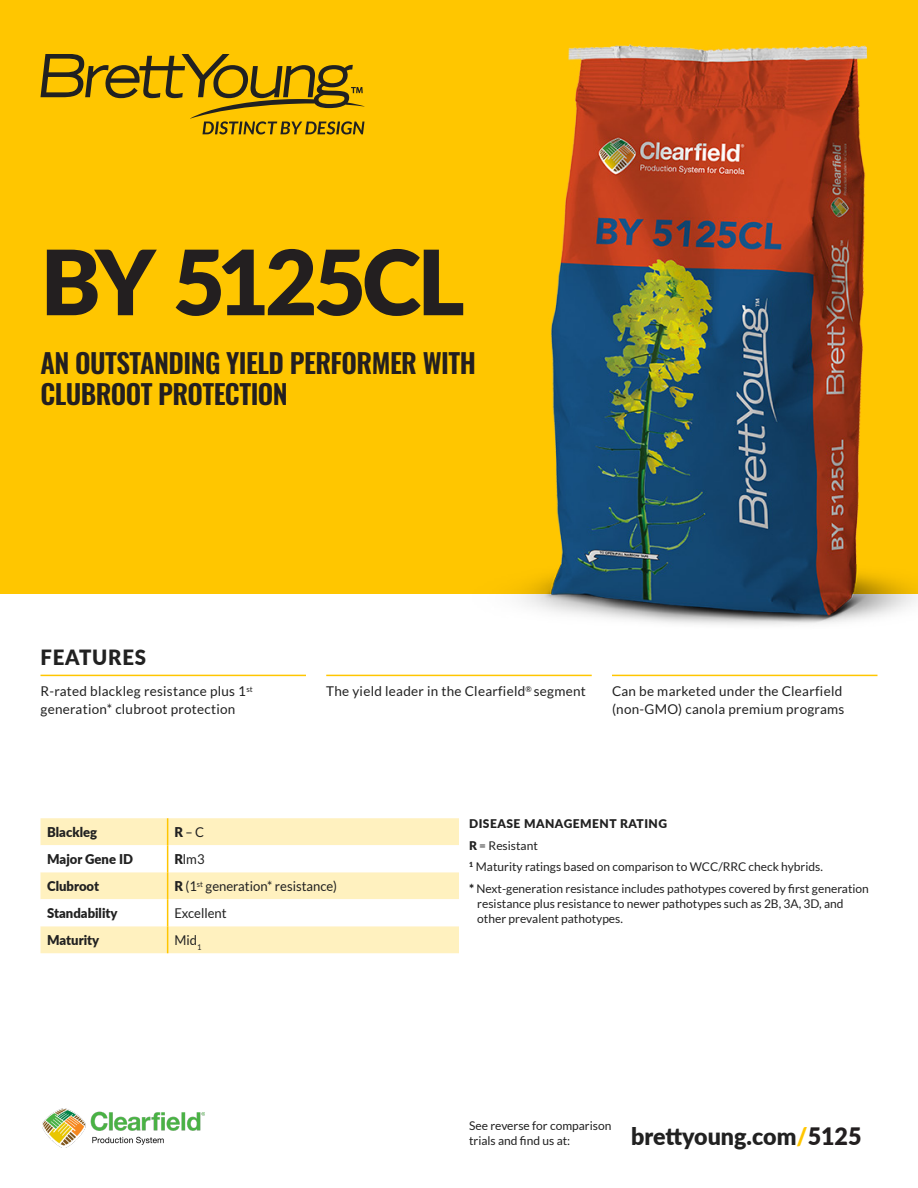
<style>
.page{position:relative;width:918px;height:1188px;background:#fff}
.page>*{position:absolute;margin:0;border:0;box-sizing:border-box;transform-origin:0 0}
.H1_Prouduct_Name{font:900 90px "Lato";letter-spacing:-.045em;color:#231f20}
.H2_Product_Description{font:600 27px/31.5px "Oswald";letter-spacing:-.02em;color:#231f20}
.Website{font:900 24px "Lato";color:#212121}
.t1{font:900 21px "Lato";letter-spacing:.04em;color:#212121}
.Canola_Listed_Features{font:13.5px/18px "Lato";letter-spacing:.02em;color:#212121}
.Table_Subheader{font:900 13.5px "Lato";color:#212121}
.Table_Content{font:13.5px "Lato";color:#212121}
.Small_Copy{font:12px/15px "Lato";color:#212121}
.Small_Copy_Heading{font:900 12px "Lato";letter-spacing:.04em;color:#212121}
.s1{font-weight:900}
.s2{color:#ffc600}
.s3{color:#231f20}
</style>
<div class="page">
<div style="left:0;top:0;width:918px;height:594px;background:#ffc600"></div>
<svg style="left:40px;top:54px;width:325px;height:80px"></svg>
<hr style="left:40px;top:675px;width:266px;height:1px;background:#ffc600">
<hr style="left:326px;top:675px;width:266px;height:1px;background:#ffc600">
<hr style="left:612px;top:675px;width:266px;height:1px;background:#ffc600">
<img style="left:521px;top:44px;width:396px;height:581px">
<svg style="left:40px;top:818px;width:419px;height:135px"></svg>
<img style="left:42px;top:1108px;width:163px;height:39px">
<p class="H1_Prouduct_Name" style="left:40px;top:215px;width:426px">BY 5125CL</p>
<p class="H2_Product_Description" style="left:40px;top:349px;width:437px">AN OUTSTANDING YIELD PERFORMER WITH<br>CLUBROOT PROTECTION</p>
<h3 class="t1" style="left:40px;top:641px;width:107px">FEATURES</h3>
<p class="Canola_Listed_Features" style="left:40px;top:682px;width:214px">R-rated blackleg resistance plus 1<sup>st </sup>generation* clubroot protection</p>
<p class="Canola_Listed_Features" style="left:326px;top:682px;width:261px">The yield leader in the Clearfield<sup>®</sup> segment</p>
<p class="Canola_Listed_Features" style="left:612px;top:682px;width:234px">Can be marketed under the Clearfield (non-GMO) canola premium programs</p>
<p class="Table_Subheader" style="left:47px;top:822px;width:51px">Blackleg</p>
<p class="Table_Content" style="left:174px;top:825px;width:31px"><span class="s1">R</span> – C</p>
<p class="Table_Subheader" style="left:47px;top:849px;width:87px">Major Gene ID</p>
<p class="Table_Content" style="left:174px;top:852px;width:32px"><span class="s1">R</span>lm3</p>
<p class="Table_Subheader" style="left:47px;top:876px;width:53px">Clubroot</p>
<p class="Table_Content" style="left:174px;top:879px;width:164px"><span class="s1">R</span> (1<sup>st</sup> generation* resistance)</p>
<p class="Table_Subheader" style="left:47px;top:903px;width:72px">Standability</p>
<p class="Table_Content" style="left:174px;top:906px;width:54px">Excellent</p>
<p class="Table_Subheader" style="left:47px;top:930px;width:54px">Maturity</p>
<p class="Table_Content" style="left:174px;top:933px;width:29px">Mid<sub>1</sub></p>
<p class="Small_Copy_Heading" style="left:469px;top:815px;width:199px">DISEASE MANAGEMENT RATING</p>
<p class="Small_Copy" style="left:469px;top:838px;width:70px"><span class="s1">R</span> = Resistant</p>
<p class="Small_Copy" style="left:469px;top:859px;width:355px"><sup>1</sup> Maturity ratings based on comparison to WCC/RRC check hybrids.</p>
<p class="Small_Copy" style="left:477px;top:881px;width:393px;text-indent:-8px"><span class="s1">*</span> Next-generation resistance includes pathotypes covered by first generation resistance plus resistance to newer pathotypes such as 2B, 3A, 3D, and other prevalent pathotypes.</p>
<p class="Small_Copy" style="left:469px;top:1118px;width:144px">See reverse for comparison trials and find us at:</p>
<p class="Website" style="left:631px;top:1119px;width:232px">brettyoung.com<span class="s2">/</span><span class="s3">5125</span></p>
</div>
